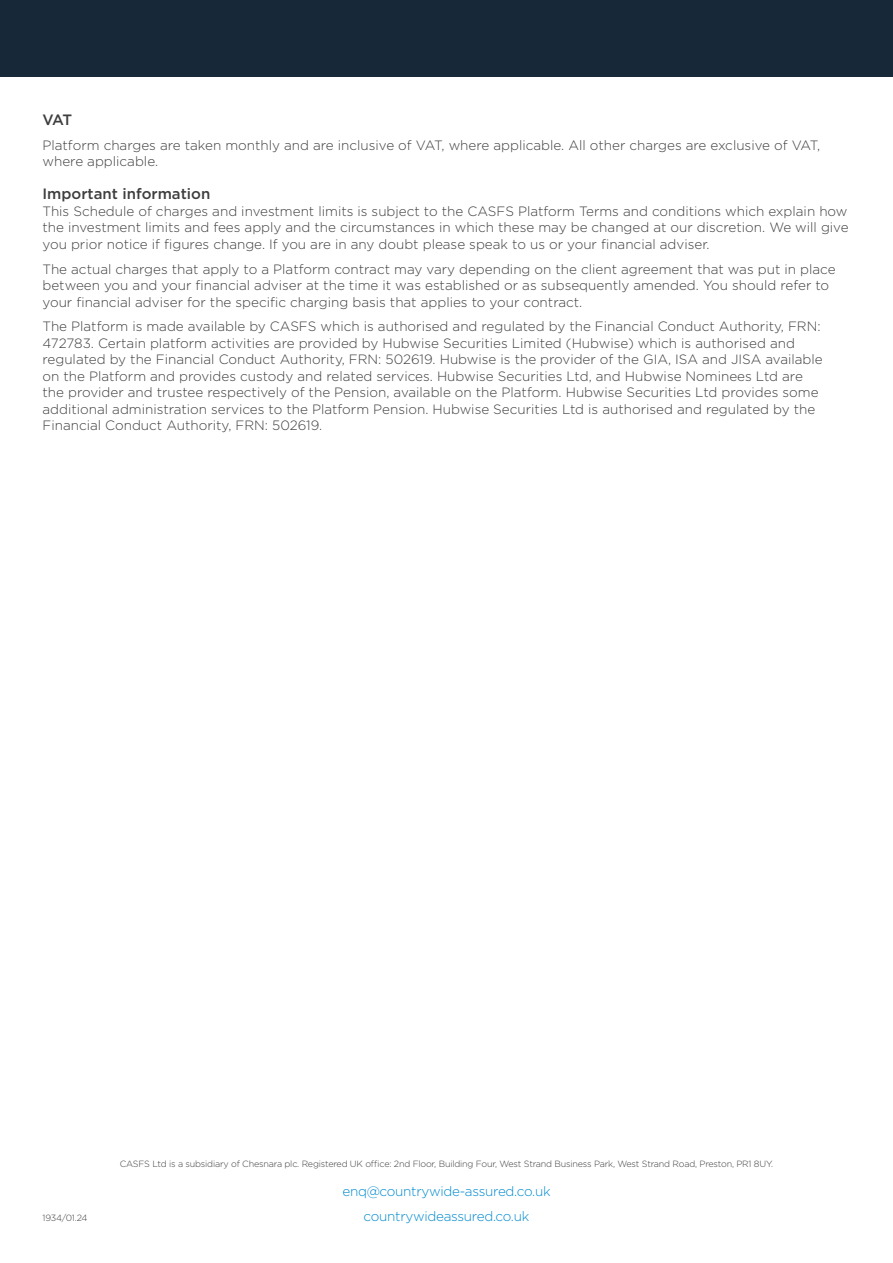
<style>
.page{position:relative;width:893px;height:1263px;background:#fff}
.page>*{position:absolute;margin:0;border:0;box-sizing:border-box;transform-origin:0 0}
.t1{font:500 15px "Gotham";color:#3e3e3f}
.t2{font:300 13.5px/16.5px "Gotham";color:#3e3e3f}
.t3{font:300 13.5px/25px "Gotham";letter-spacing:-.02em;color:#008ad0;text-align:center}
.t4{font:300 9px "Gotham";letter-spacing:-.02em;color:#3e3e3f}
</style>
<div class="page">
<div style="left:0;top:0;width:893px;height:77px;background:#172938"></div>
<p class="t1" style="left:43px;top:110px;width:31px">VAT</p>
<p class="t2" style="left:43px;top:136px;width:779px">Platform charges are taken monthly and are inclusive of VAT, where applicable. All other charges are exclusive of VAT, where applicable.</p>
<p class="t1" style="left:43px;top:184px;width:169px">Important information</p>
<p class="t2" style="left:43px;top:202px;width:808px;text-align:justify">This Schedule of charges and investment limits is subject to the CASFS Platform Terms and conditions which explain how the investment limits and fees apply and the circumstances in which these may be changed at our discretion. We will give you prior notice if figures change. If you are in any doubt please speak to us or your financial adviser.</p>
<p class="t2" style="left:43px;top:260px;width:794px">The actual charges that apply to a Platform contract may vary depending on the client agreement that was put in place between you and your financial adviser at the time it was established or as subsequently amended. You should refer to your financial adviser for the specific charging basis that applies to your contract.</p>
<p class="t2" style="left:43px;top:318px;width:782px">The Platform is made available by CASFS which is authorised and regulated by the Financial Conduct Authority, FRN:<br>472783. Certain platform activities are provided by Hubwise Securities Limited (Hubwise) which is authorised and regulated by the Financial Conduct Authority, FRN: 502619. Hubwise is the provider of the GIA, ISA and JISA available on the Platform and provides custody and related services. Hubwise Securities Ltd, and Hubwise Nominees Ltd are the provider and trustee respectively of the Pension, available on the Platform. Hubwise Securities Ltd provides some additional administration services to the Platform Pension. Hubwise Securities Ltd is authorised and regulated by the Financial Conduct Authority, FRN: 502619.</p>
<p class="t4" style="left:43px;top:1212px;width:46px">1934/01.24</p>
<p class="t4" style="left:120px;top:1158px;width:655px">CASFS Ltd is a subsidiary of Chesnara plc. Registered UK office: 2nd Floor, Building Four, West Strand Business Park, West Strand Road, Preston, PR1 8UY.</p>
<p class="t3" style="left:342px;top:1178px;width:210px">enq@countrywide-assured.co.uk countrywideassured.co.uk</p>
</div>
